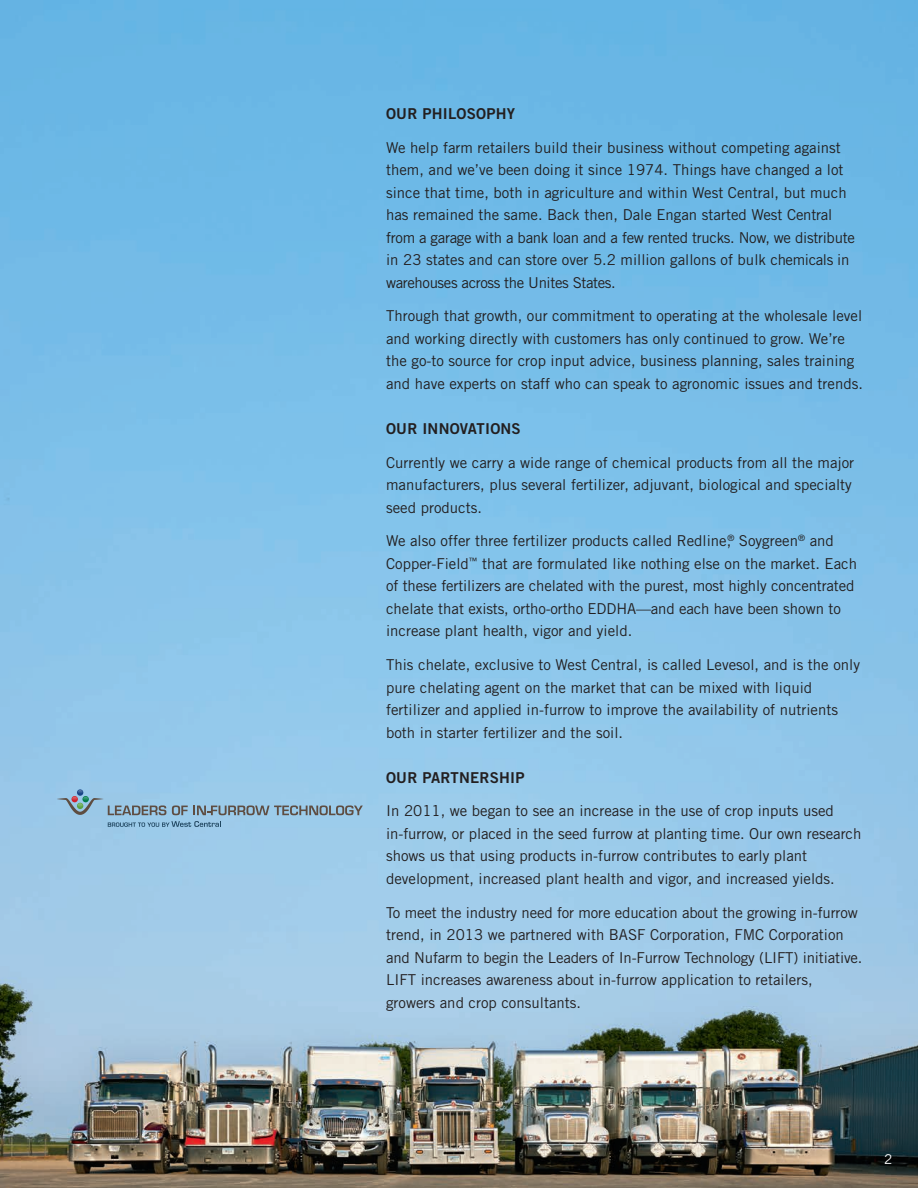
<style>
.page{position:relative;width:918px;height:1188px;background:#fff}
.page>*{position:absolute;margin:0;border:0;box-sizing:border-box;transform-origin:0 0}
.t1{font:15px/22.5px "Trade Gothic LT Std";color:#231f20}
.t2{font:15px "Trade Gothic LT Std Bd 2";letter-spacing:.015em;color:#231f20}
.t3{font:13.5px "Trade Gothic LT Std";color:#fff}
</style>
<div class="page">
<img style="left:0;top:0;width:918px;height:1188px">
<svg style="left:57px;top:790px;width:109px;height:25px;background:#8eb1c8"></svg>
<svg style="left:172px;top:805px;width:191px;height:10px;background:#8195a2"></svg>
<svg style="left:108px;top:821px;width:113px;height:6px"></svg>
<p class="t2" style="left:386px;top:104px;width:131px">OUR PHILOSOPHY</p>
<p class="t1" style="left:386px;top:136px;width:470px">We help farm retailers build their business without competing against them, and we’ve been doing it since 1974. Things have changed a lot since that time, both in agriculture and within West Central, but much has remained the same. Back then, Dale Engan started West Central from a garage with a bank loan and a few rented trucks. Now, we distribute in 23 states and can store over 5.2 million gallons of bulk chemicals in warehouses across the Unites States.</p>
<p class="t1" style="left:386px;top:305px;width:478px">Through that growth, our commitment to operating at the wholesale level and working directly with customers has only continued to grow. We’re the go-to source for crop input advice, business planning, sales training and have experts on staff who can speak to agronomic issues and trends.</p>
<p class="t2" style="left:386px;top:419px;width:136px">OUR INNOVATIONS</p>
<p class="t1" style="left:386px;top:451px;width:470px">Currently we carry a wide range of chemical products from all the major manufacturers, plus several fertilizer, adjuvant, biological and specialty seed products.</p>
<p class="t1" style="left:386px;top:530px;width:472px">We also offer three fertilizer products called Redline,<sup>®</sup> Soygreen<sup>®</sup> and Copper-Field<sup>™</sup> that are formulated like nothing else on the market. Each of these fertilizers are chelated with the purest, most highly concentrated chelate that exists, ortho-ortho EDDHA—and each have been shown to increase plant health, vigor and yield.</p>
<p class="t1" style="left:386px;top:653px;width:475px">This chelate, exclusive to West Central, is called Levesol, and is the only pure chelating agent on the market that can be mixed with liquid fertilizer and applied in-furrow to improve the availability of nutrients both in starter fertilizer and the soil.</p>
<p class="t2" style="left:386px;top:768px;width:140px">OUR PARTNERSHIP</p>
<p class="t1" style="left:386px;top:800px;width:477px">In 2011, we began to see an increase in the use of crop inputs used in-furrow, or placed in the seed furrow at planting time. Our own research shows us that using products in-furrow contributes to early plant development, increased plant health and vigor, and increased yields.</p>
<p class="t1" style="left:386px;top:901px;width:478px">To meet the industry need for more education about the growing in-furrow trend, in 2013 we partnered with BASF Corporation, FMC Corporation and Nufarm to begin the Leaders of In-Furrow Technology (LIFT) initiative.<br>LIFT increases awareness about in-furrow application to retailers, growers and crop consultants.</p>
<p class="t3" style="left:884px;top:1151px;width:10px">2</p>
</div>
